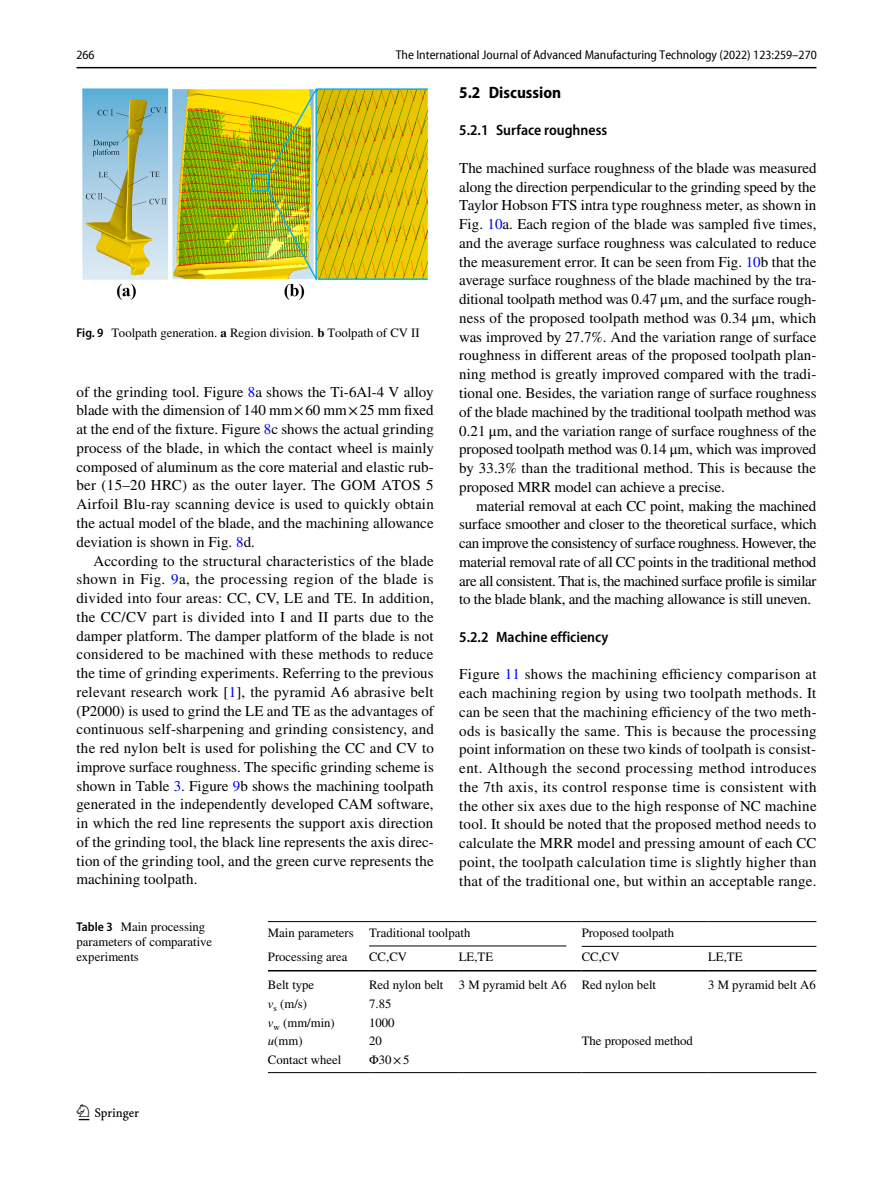
<style>
.page{position:relative;width:893px;height:1187px;background:#fff}
.page>*{position:absolute;margin:0;border:0;box-sizing:border-box;transform-origin:0 0}
.t1{font:22.5px "Springnew Regular 2";color:#000}
.t2{font:700 semi-condensed 16.5px "Myriad Pro";color:#000}
.t3{font:15px/18.8px "STIX";letter-spacing:.005em;color:#000;text-align:justify}
.t4{font:600 semi-condensed 15px "Myriad Pro";color:#000}
.t5{font:12.75px/15px "STIX";color:#000}
.t6{font:semi-condensed 12.75px "Myriad Pro Unic";color:#000}
.s1{font-family:"Myriad Pro";font-weight:600;font-stretch:semi-condensed}
.s2{font-weight:700}
.s3{color:#00f}
.s4{font-style:italic}
</style>
<div class="page">
<hr style="left:77px;top:67px;width:739px;height:1px;background:#000">
<img style="left:82px;top:88px;width:346px;height:212px">
<hr style="left:268px;top:921px;width:101px;height:1px;background:#000">
<hr style="left:369px;top:921px;width:90px;height:1px;background:#000">
<hr style="left:459px;top:921px;width:123px;height:1px;background:#000">
<hr style="left:582px;top:921px;width:126px;height:1px;background:#000">
<hr style="left:708px;top:921px;width:108px;height:1px;background:#000">
<hr style="left:268px;top:969px;width:101px;height:2px;background:#000">
<hr style="left:369px;top:969px;width:90px;height:2px;background:#000">
<hr style="left:459px;top:969px;width:123px;height:2px;background:#000">
<hr style="left:582px;top:969px;width:126px;height:2px;background:#000">
<hr style="left:708px;top:969px;width:108px;height:2px;background:#000">
<hr style="left:268px;top:1072px;width:101px;height:1px;background:#000">
<hr style="left:369px;top:1072px;width:90px;height:1px;background:#000">
<hr style="left:459px;top:1072px;width:123px;height:1px;background:#000">
<hr style="left:582px;top:1072px;width:126px;height:1px;background:#000">
<hr style="left:708px;top:1072px;width:108px;height:1px;background:#000">
<hr style="left:369px;top:945px;width:197px;height:1px;background:#000">
<hr style="left:582px;top:945px;width:234px;height:1px;background:#000">
<p class="t6" style="left:76px;top:50px;width:20px">266</p>
<p class="t6" style="left:396px;top:50px;width:423px">The International Journal of Advanced Manufacturing Technology (2022) 123:259–270</p>
<p class="t5" style="left:77px;top:326px;width:345px"><span class="s1">Fig. 9</span> Toolpath generation. <span class="s2">a</span> Region division. <span class="s2">b</span> Toolpath of CV II</p>
<p class="t3" style="left:77px;top:383px;width:359px">of the grinding tool. Figure <span class="s3">8</span>a shows the Ti-6Al-4 V alloy blade with the dimension of 140 mm×60 mm×25 mm fixed at the end of the fixture. Figure <span class="s3">8</span>c shows the actual grinding process of the blade, in which the contact wheel is mainly composed of aluminum as the core material and elastic rub&shy;ber (15–20 HRC) as the outer layer. The GOM ATOS 5<br>Airfoil Blu-ray scanning device is used to quickly obtain the actual model of the blade, and the machining allowance deviation is shown in Fig. <span class="s3">8</span>d.</p>
<p class="t3" style="left:77px;top:552px;width:359px;text-indent:17px">According to the structural characteristics of the blade shown in Fig. <span class="s3">9</span>a, the processing region of the blade is divided into four areas: CC, CV, LE and TE. In addition, the CC/CV part is divided into I and II parts due to the damper platform. The damper platform of the blade is not considered to be machined with these methods to reduce the time of grinding experiments. Referring to the previous relevant research work [<span class="s3">1</span>], the pyramid A6 abrasive belt (P2000) is used to grind the LE and TE as the advantages of continuous self-sharpening and grinding consistency, and the red nylon belt is used for polishing the CC and CV to improve surface roughness. The specific grinding scheme is shown in Table <span class="s3">3</span>. Figure <span class="s3">9</span>b shows the machining toolpath generated in the independently developed CAM software, in which the red line represents the support axis direction of the grinding tool, the black line represents the axis direc&shy;tion of the grinding tool, and the green curve represents the machining toolpath.</p>
<p class="t2" style="left:459px;top:83px;width:104px">5.2 Discussion</p>
<p class="t4" style="left:459px;top:122px;width:150px">5.2.1 Surface roughness</p>
<p class="t3" style="left:459px;top:159px;width:359px">The machined surface roughness of the blade was measured along the direction perpendicular to the grinding speed by the Taylor Hobson FTS intra type roughness meter, as shown in Fig. <span class="s3">10</span>a. Each region of the blade was sampled five times, and the average surface roughness was calculated to reduce the measurement error. It can be seen from Fig. <span class="s3">10</span>b that the average surface roughness of the blade machined by the tra&shy;ditional toolpath method was 0.47 μm, and the surface rough&shy;ness of the proposed toolpath method was 0.34 μm, which was improved by 27.7%. And the variation range of surface roughness in different areas of the proposed toolpath plan&shy;ning method is greatly improved compared with the tradi&shy;tional one. Besides, the variation range of surface roughness of the blade machined by the traditional toolpath method was 0.21 μm, and the variation range of surface roughness of the proposed toolpath method was 0.14 μm, which was improved by 33.3% than the traditional method. This is because the proposed MRR model can achieve a precise.</p>
<p class="t3" style="left:459px;top:497px;width:359px;text-indent:17px">material removal at each CC point, making the machined surface smoother and closer to the theoretical surface, which can improve the consistency of surface roughness. However, the material removal rate of all CC points in the traditional method are all consistent. That is, the machined surface profile is similar to the blade blank, and the maching allowance is still uneven.</p>
<p class="t4" style="left:459px;top:628px;width:151px">5.2.2 Machine efficiency</p>
<p class="t3" style="left:459px;top:666px;width:359px">Figure <span class="s3">11</span> shows the machining efficiency comparison at each machining region by using two toolpath methods. It can be seen that the machining efficiency of the two meth&shy;ods is basically the same. This is because the processing point information on these two kinds of toolpath is consist&shy;ent. Although the second processing method introduces the 7th axis, its control response time is consistent with the other six axes due to the high response of NC machine tool. It should be noted that the proposed method needs to calculate the MRR model and pressing amount of each CC point, the toolpath calculation time is slightly higher than that of the traditional one, but within an acceptable range.</p>
<p class="t5" style="left:77px;top:919px;width:137px"><span class="s1">Table 3</span> Main processing parameters of comparative experiments</p>
<p class="t5" style="left:268px;top:925px;width:204px">Main parameters Traditional toolpath</p>
<p class="t5" style="left:582px;top:925px;width:94px">Proposed toolpath</p>
<p class="t5" style="left:268px;top:950px;width:81px">Processing area</p>
<p class="t5" style="left:369px;top:950px;width:39px">CC,CV</p>
<p class="t5" style="left:459px;top:950px;width:36px">LE,TE</p>
<p class="t5" style="left:582px;top:950px;width:39px">CC,CV</p>
<p class="t5" style="left:708px;top:950px;width:36px">LE,TE</p>
<p class="t5" style="left:268px;top:978px;width:48px">Belt type</p>
<p class="t5" style="left:369px;top:978px;width:288px">Red nylon belt 3 M pyramid belt A6 Red nylon belt</p>
<p class="t5" style="left:708px;top:978px;width:109px">3 M pyramid belt A6</p>
<p class="t5" style="left:268px;top:996px;width:41px"><span class="s4">v</span><sub>s</sub> (m/s)</p>
<p class="t5" style="left:369px;top:996px;width:24px">7.85</p>
<p class="t5" style="left:268px;top:1015px;width:69px"><span class="s4">v</span><sub>w</sub> (mm/min)</p>
<p class="t5" style="left:369px;top:1015px;width:27px">1000</p>
<p class="t5" style="left:268px;top:1034px;width:36px"><span class="s4">u</span>(mm)</p>
<p class="t5" style="left:369px;top:1034px;width:14px">20</p>
<p class="t5" style="left:582px;top:1034px;width:113px">The proposed method</p>
<p class="t5" style="left:268px;top:1053px;width:75px">Contact wheel</p>
<p class="t5" style="left:369px;top:1053px;width:42px">Ф30×5</p>
<h1 class="t1" style="left:79px;top:1104px;width:62px">1 3</h1>
</div>
